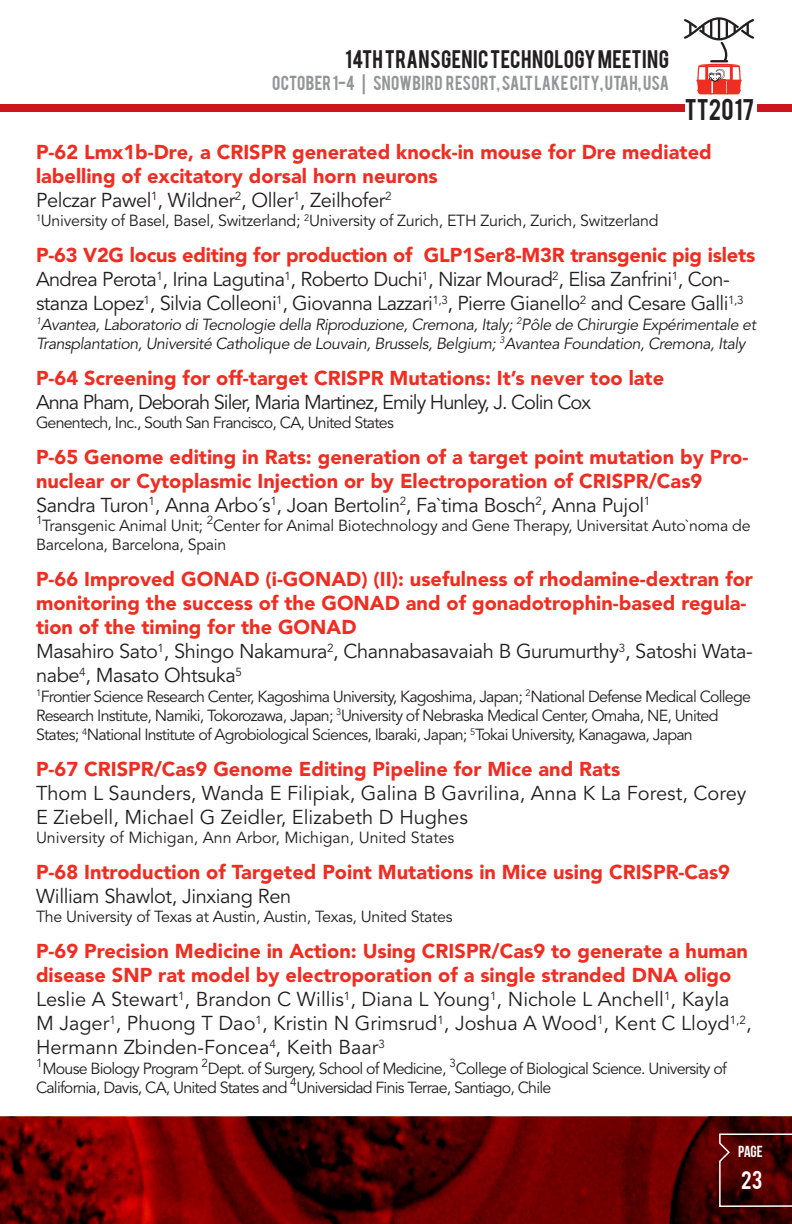
<style>
.page{position:relative;width:792px;height:1224px;background:#fff}
.page>*{position:absolute;margin:0;border:0;box-sizing:border-box;transform-origin:0 0}
.t1{font:23.6px "Bebas";color:#231f20}
.t2{font:900 20px/24px "Avenir LT Std";color:#ee2e22}
.Paragraph_Style_1{font:20px/24px "Avenir LT Std";letter-spacing:-.02em;color:#231f20}
.Paragraph_Style_1-2{font:20px/24px "Avenir LT Std";color:#231f20}
.Paragraph_Style_1-3{font:20px "Avenir LT Std";letter-spacing:-.05em;color:#231f20}
.t3{font:20px "Bebas";letter-spacing:.015em;color:#231f20}
.t4{font:20px "Bebas";color:#fff}
.Paragraph_Style_1-4{font:16px/19.2px "Avenir LT Std";letter-spacing:-.05em;color:#231f20}
.Paragraph_Style_1-5{font:16px/19.2px "Avenir LT Std";letter-spacing:-.02em;color:#231f20}
.Paragraph_Style_1-6{font:italic 16px/19.2px "Avenir LT Std";letter-spacing:-.03em;color:#231f20}
.Paragraph_Style_1-7{font:16px "Avenir LT Std";color:#231f20}
.t5{font:16px "Bebas";letter-spacing:.02em;color:#939598}
.t6{font:16px "Bebas Neue";color:#fff}
</style>
<div class="page">
<img style="left:0;top:1116px;width:792px;height:108px">
<div style="left:0;top:104px;width:792px;height:8px;background:#cd151d"></div>
<svg style="left:718px;top:1133px;width:74px;height:75px;background:#520f0f"></svg>
<div style="left:685px;top:90px;width:72px;height:36px;background:#fff"></div>
<svg style="left:684px;top:17px;width:70px;height:77px"></svg>
<p class="t3" style="left:345px;top:45px;width:325px">14TH TRANSGENIC TECHNOLOGY MEETING</p>
<p class="t5" style="left:272px;top:72px;width:399px">OCTOBER 1-4 | SNOWBIRD RESORT, SALT LAKE CITY, UTAH, USA</p>
<p class="t1" style="left:685px;top:92px;width:71px">TT2017</p>
<p class="t2" style="left:36px;top:140px;width:677px">P-62 Lmx1b-Dre, a CRISPR generated knock-in mouse for Dre mediated labelling of excitatory dorsal horn neurons</p>
<p class="Paragraph_Style_1" style="left:36px;top:189px;width:357px">Pelczar Pawel<sup>1</sup>, Wildner<sup>2</sup>, Oller<sup>1</sup>, Zeilhofer<sup>2</sup></p>
<p class="Paragraph_Style_1-5" style="left:36px;top:212px;width:624px"><sup>1</sup>University of Basel, Basel, Switzerland; <sup>2</sup>University of Zurich, ETH Zurich, Zurich, Switzerland</p>
<p class="t2" style="left:36px;top:243px;width:721px">P-63 V2G locus editing for production of GLP1Ser8-M3R transgenic pig islets</p>
<p class="Paragraph_Style_1" style="left:36px;top:268px;width:709px">Andrea Perota<sup>1</sup>, Irina Lagutina<sup>1</sup>, Roberto Duchi<sup>1</sup>, Nizar Mourad<sup>2</sup>, Elisa Zanfrini<sup>1</sup>, Con&shy;stanza Lopez<sup>1</sup>, Silvia Colleoni<sup>1</sup>, Giovanna Lazzari<sup>1,3</sup>, Pierre Gianello<sup>2</sup> and Cesare Galli<sup>1,3</sup></p>
<p class="Paragraph_Style_1-6" style="left:36px;top:315px;width:722px"><sup>1</sup>Avantea, Laboratorio di Tecnologie della Riproduzione, Cremona, Italy; <sup>2</sup>Pôle de Chirurgie Expérimentale et<br>Transplantation, Université Catholique de Louvain, Brussels, Belgium; <sup>3</sup>Avantea Foundation, Cremona, Italy</p>
<p class="t2" style="left:36px;top:366px;width:630px">P-64 Screening for off-target CRISPR Mutations: It’s never too late</p>
<p class="Paragraph_Style_1-3" style="left:36px;top:390px;width:557px">Anna Pham, Deborah Siler, Maria Martinez, Emily Hunley, J. Colin Cox</p>
<p class="Paragraph_Style_1-4" style="left:36px;top:413px;width:359px">Genentech, Inc., South San Francisco, CA, United States</p>
<p class="t2" style="left:36px;top:445px;width:714px">P-65 Genome editing in Rats: generation of a target point mutation by Pro&shy;nuclear or Cytoplasmic Injection or by Electroporation of CRISPR/Cas9</p>
<p class="Paragraph_Style_1" style="left:36px;top:494px;width:616px">Sandra Turon<sup>1</sup>, Anna Arbo´s<sup>1</sup>, Joan Bertolin<sup>2</sup>, Fa`tima Bosch<sup>2</sup>, Anna Pujol<sup>1</sup></p>
<p class="Paragraph_Style_1-5" style="left:36px;top:516px;width:716px"><sup>1</sup>Transgenic Animal Unit; <sup>2</sup>Center for Animal Biotechnology and Gene Therapy, Universitat Auto`noma de<br>Barcelona, Barcelona, Spain</p>
<p class="t2" style="left:36px;top:567px;width:719px">P-66 Improved GONAD (i-GONAD) (II): usefulness of rhodamine-dextran for monitoring the success of the GONAD and of gonadotrophin-based regula&shy;tion of the timing for the GONAD</p>
<p class="Paragraph_Style_1" style="left:36px;top:640px;width:718px">Masahiro Sato<sup>1</sup>, Shingo Nakamura<sup>2</sup>, Channabasavaiah B Gurumurthy<sup>3</sup>, Satoshi Wata&shy;nabe<sup>4</sup>, Masato Ohtsuka<sup>5</sup></p>
<p class="Paragraph_Style_1-4" style="left:36px;top:687px;width:716px"><sup>1</sup>Frontier Science Research Center, Kagoshima University, Kagoshima, Japan; <sup>2</sup>National Defense Medical College<br>Research Institute, Namiki, Tokorozawa, Japan; <sup>3</sup>University of Nebraska Medical Center, Omaha, NE, United<br>States; <sup>4</sup>National Institute of Agrobiological Sciences, Ibaraki, Japan; <sup>5</sup>Tokai University, Kanagawa, Japan</p>
<p class="t2" style="left:36px;top:757px;width:586px">P-67 CRISPR/Cas9 Genome Editing Pipeline for Mice and Rats</p>
<p class="Paragraph_Style_1-2" style="left:36px;top:782px;width:712px">Thom L Saunders, Wanda E Filipiak, Galina B Gavrilina, Anna K La Forest, Corey<br>E Ziebell, Michael G Zeidler, Elizabeth D Hughes</p>
<p class="Paragraph_Style_1-7" style="left:36px;top:828px;width:420px">University of Michigan, Ann Arbor, Michigan, United States</p>
<p class="t2" style="left:36px;top:860px;width:696px">P-68 Introduction of Targeted Point Mutations in Mice using CRISPR-Cas9</p>
<p class="Paragraph_Style_1" style="left:36px;top:885px;width:257px">William Shawlot, Jinxiang Ren</p>
<p class="Paragraph_Style_1-5" style="left:36px;top:908px;width:418px">The University of Texas at Austin, Austin, Texas, United States</p>
<p class="t2" style="left:36px;top:939px;width:714px">P-69 Precision Medicine in Action: Using CRISPR/Cas9 to generate a human disease SNP rat model by electroporation of a single stranded DNA oligo</p>
<p class="Paragraph_Style_1-2" style="left:36px;top:988px;width:717px">Leslie A Stewart<sup>1</sup>, Brandon C Willis<sup>1</sup>, Diana L Young<sup>1</sup>, Nichole L Anchell<sup>1</sup>, Kayla<br>M Jager<sup>1</sup>, Phuong T Dao<sup>1</sup>, Kristin N Grimsrud<sup>1</sup>, Joshua A Wood<sup>1</sup>, Kent C Lloyd<sup>1,2</sup>,<br>Hermann Zbinden-Foncea<sup>4</sup>, Keith Baar<sup>3</sup></p>
<p class="Paragraph_Style_1-4" style="left:36px;top:1059px;width:692px"><sup>1</sup>Mouse Biology Program <sup>2</sup>Dept. of Surgery, School of Medicine, <sup>3</sup>College of Biological Science. University of</p>
<p class="Paragraph_Style_1-4" style="left:36px;top:1078px;width:517px">California, Davis, CA, United States and <sup>4</sup>Universidad Finis Terrae, Santiago, Chile</p>
<p class="t6" style="left:738px;top:1143px;width:26px">PAGE</p>
<p class="t4" style="left:741px;top:1165px;width:23px">23</p>
</div>
